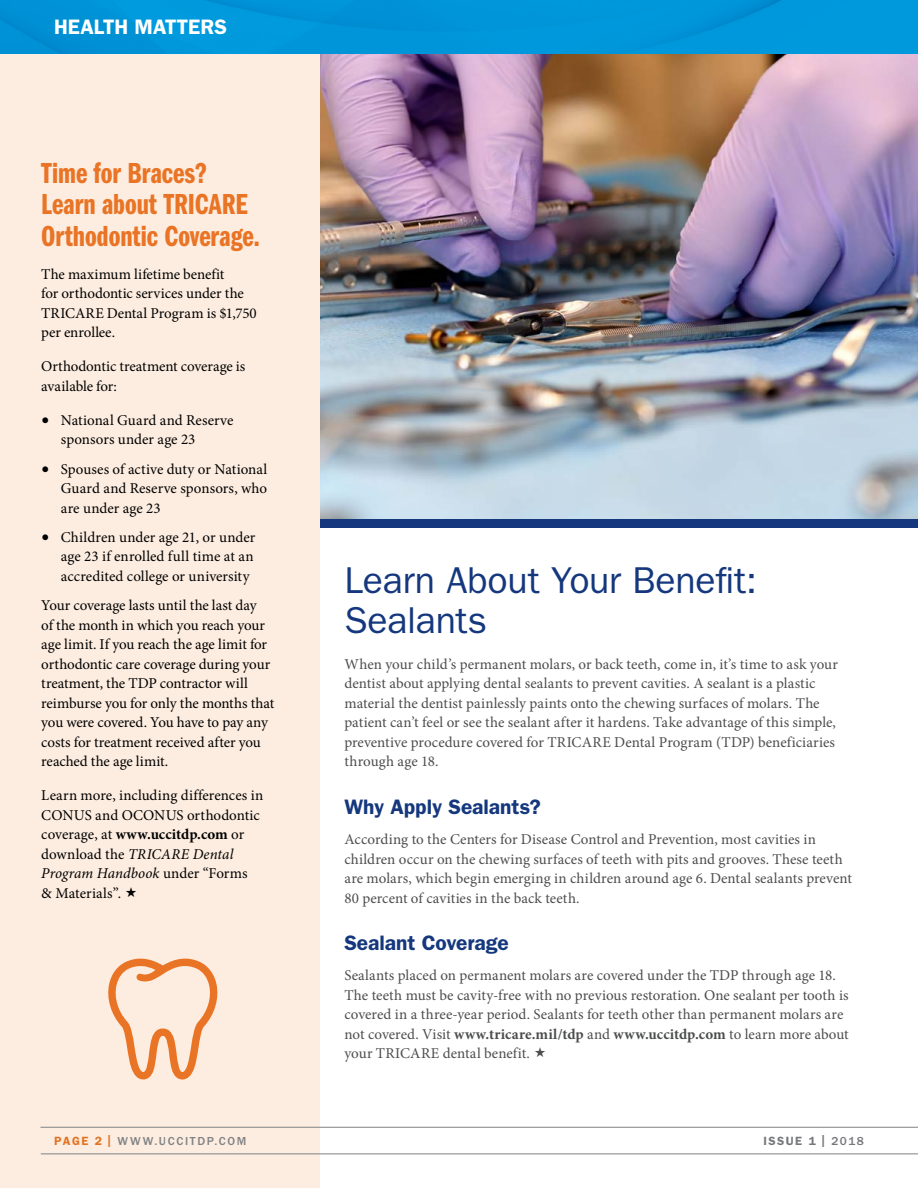
<style>
.page{position:relative;width:918px;height:1188px;background:#fff}
.page>*{position:absolute;margin:0;border:0;box-sizing:border-box;transform-origin:0 0}
.H1_-_Dark_Blue{font:37.5px/40.5px "ITC Franklin Gothic Std";letter-spacing:-.01em;color:#14377d}
.Sidebar_H1_Orange{font:30px/31.5px "ITC Franklin Gothic Std Dm Cp";color:#ea7425}
.S1_-_Dark_BLue{font:600 21px "ITC Franklin Gothic Std";color:#14377d}
.t1{font:600 21px "ITC Franklin Gothic Std";color:#fff}
.t2{font:15px/19.5px "Minion Pro";letter-spacing:.005em;color:#4d4d4f}
.Sidebar_-_P{font:15px/19.5px "Minion Pro";letter-spacing:-.005em;color:#000}
.t3{font:500 12px "ITC Franklin Gothic Std";letter-spacing:.14em;color:#808285}
.t4{font:600 12px "ITC Franklin Gothic Std";letter-spacing:.12em;color:#77787b}
.s1{font-size:21.75px}
.s2{font-weight:700;color:#000101}
.s3{font-style:italic}
.s4{font-weight:700;color:#4c4d4d}
.s5{font-weight:600;color:#e17325}
.s6{font-weight:500}
</style>
<div class="page">
<img style="left:320px;top:54px;width:598px;height:465px">
<div style="left:320px;top:519px;width:598px;height:9px;background:#14377d"></div>
<div style="left:0;top:54px;width:320px;height:1134px;background:#fdede0"></div>
<svg style="left:108px;top:958px;width:110px;height:121px"></svg>
<div style="left:0;top:0;width:918px;height:54px;background:#0097da"></div>
<hr style="left:41px;top:1154px;width:877px;height:1px;background:#808285">
<hr style="left:40px;top:1127px;width:878px;height:1px;background:#808285">
<h3 class="t1" style="left:54px;top:15px;width:175px">HEALTH MATTERS</h3>
<p class="Sidebar_H1_Orange" style="left:41px;top:157px;width:220px">Time for Braces?<br>Learn about TRICARE<br>Orthodontic Coverage.</p>
<p class="Sidebar_-_P" style="left:41px;top:264px;width:217px">The maximum lifetime benefit<br>for orthodontic services under the<br>TRICARE Dental Program is $1,750 per enrollee.</p>
<p class="Sidebar_-_P" style="left:41px;top:357px;width:206px">Orthodontic treatment coverage is available for:</p>
<p class="Sidebar_-_P" style="left:61px;top:410px;width:174px;text-indent:-20px"><span class="s1">•</span> National Guard and Reserve sponsors under age 23</p>
<p class="Sidebar_-_P" style="left:61px;top:459px;width:208px;text-align:justify;text-indent:-20px"><span class="s1">•</span> Spouses of active duty or National Guard and Reserve sponsors, who are under age 23</p>
<p class="Sidebar_-_P" style="left:61px;top:527px;width:196px;text-align:justify;text-indent:-20px"><span class="s1">•</span> Children under age 21, or under age 23 if enrolled full time at an accredited college or university</p>
<p class="Sidebar_-_P" style="left:41px;top:596px;width:235px">Your coverage lasts until the last day<br>of the month in which you reach your age limit. If you reach the age limit for orthodontic care coverage during your treatment, the TDP contractor will reimburse you for only the months that you were covered. You have to pay any costs for treatment received after you reached the age limit.</p>
<p class="Sidebar_-_P" style="left:41px;top:786px;width:224px">Learn more, including differences in<br>CONUS and OCONUS orthodontic coverage, at <span class="s2">www.uccitdp.com</span> or download the <span class="s3">TRICARE Dental<br>Program Handbook</span> under “Forms<br>&amp; Materials”.</p>
<p class="H1_-_Dark_Blue" style="left:344px;top:560px;width:414px">Learn About Your Benefit:<br>Sealants</p>
<p class="t2" style="left:344px;top:654px;width:495px">When your child’s permanent molars, or back teeth, come in, it’s time to ask your dentist about applying dental sealants to prevent cavities. A sealant is a plastic material the dentist painlessly paints onto the chewing surfaces of molars. The patient can’t feel or see the sealant after it hardens. Take advantage of this simple, preventive procedure covered for TRICARE Dental Program (TDP) beneficiaries through age 18.</p>
<p class="S1_-_Dark_BLue" style="left:344px;top:794px;width:198px">Why Apply Sealants?</p>
<p class="t2" style="left:344px;top:830px;width:509px">According to the Centers for Disease Control and Prevention, most cavities in children occur on the chewing surfaces of teeth with pits and grooves. These teeth are molars, which begin emerging in children around age 6. Dental sealants prevent 80 percent of cavities in the back teeth.</p>
<p class="S1_-_Dark_BLue" style="left:344px;top:931px;width:166px">Sealant Coverage</p>
<p class="t2" style="left:344px;top:966px;width:506px">Sealants placed on permanent molars are covered under the TDP through age 18.<br>The teeth must be cavity-free with no previous restoration. One sealant per tooth is covered in a three-year period. Sealants for teeth other than permanent molars are not covered. Visit <span class="s4">www.tricare.mil/tdp</span> and <span class="s4">www.uccitdp.com</span> to learn more about your TRICARE dental benefit.</p>
<p class="t3" style="left:54px;top:1134px;width:194px"><span class="s5">PAGE 2 |</span> WWW.UCCITDP.COM</p>
<p class="t4" style="left:764px;top:1134px;width:102px">ISSUE 1 | <span class="s6">2018</span></p>
</div>
